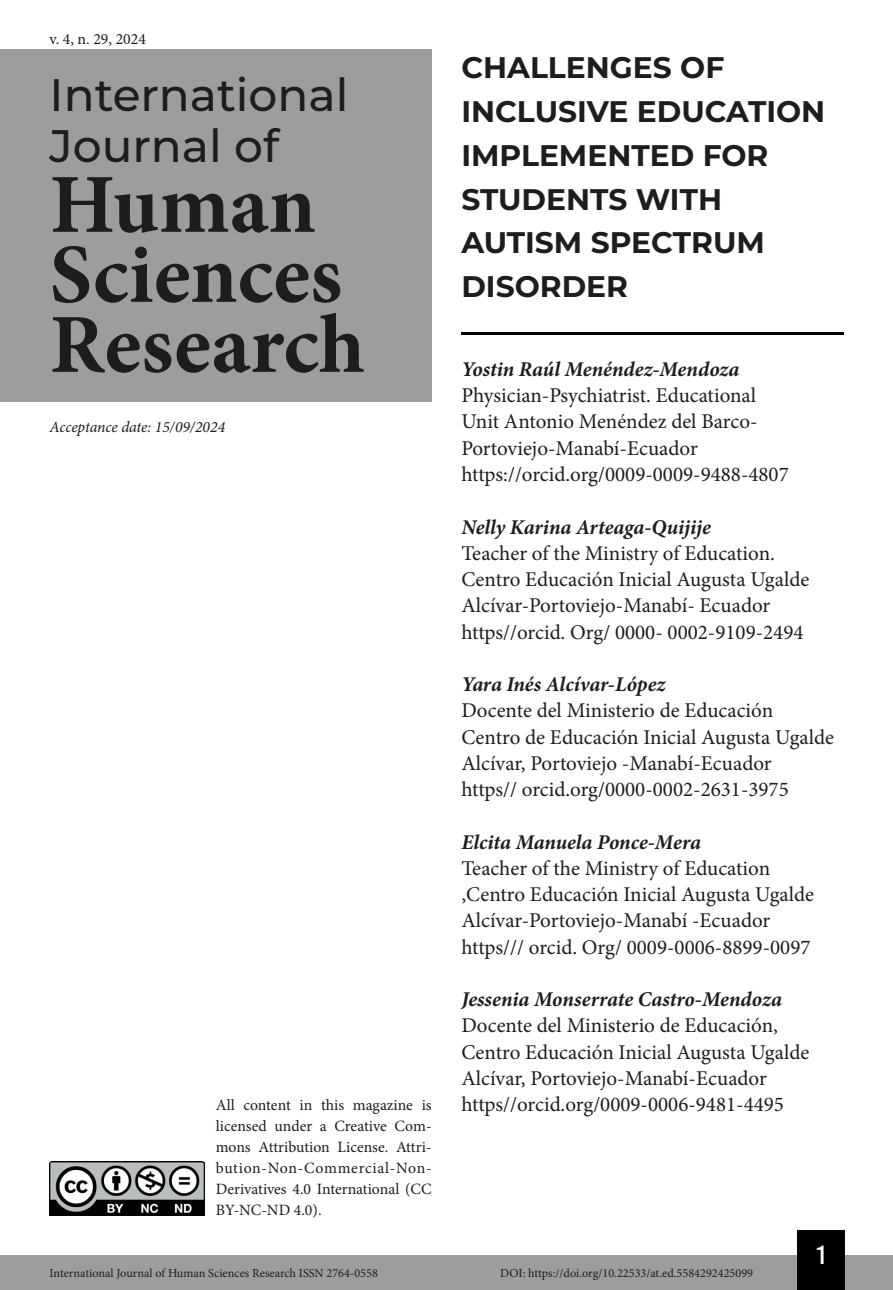
<style>
.page{position:relative;width:893px;height:1290px;background:#fff}
.page>*{position:absolute;margin:0;border:0;box-sizing:border-box;transform-origin:0 0}
.t1{font:700 84px/70px "Minion Pro";color:#1d1d1b}
.t2{font:500 45.5px/50.8px "Montserrat";color:#1d1d1b}
.Título_Artigo{font:700 29.75px/43.8px "Montserrat";color:#1d1d1b}
.t3{font:26.25px "Bebas Kai";color:#fff}
.Infos_autor{font:21px/26.2px "Minion Pro";color:#1d1d1b}
.Autor{font:italic 700 21px "Minion Pro";letter-spacing:-.005em;color:#1d1d1b}
.t4{font:15.75px/21px "Minion Pro";color:#1d1d1b;text-align:justify}
.v__n___Ano{font:italic 15.75px "Minion Pro";letter-spacing:-.005em;color:#1d1d1b}
.t5{font:12.25px "Minion Pro";color:#1d1d1b}
</style>
<div class="page">
<div style="left:0;top:1255px;width:893px;height:35px;background:#9d9d9d"></div>
<div style="left:797px;top:1230px;width:48px;height:60px;background:#000"></div>
<img style="left:50px;top:1161px;width:154px;height:54px">
<div style="left:0;top:50px;width:432px;height:352px;background:#9d9d9d"></div>
<hr style="left:461px;top:332px;width:382px;height:3px;background:#000">
<p class="t4" style="left:50px;top:28px;width:98px">v. 4, n. 29, 2024</p>
<h2 class="t2" style="left:50px;top:68px;width:300px">International<br>Journal of</h2>
<h1 class="t1" style="left:50px;top:169px;width:317px">Human<br>Sciences<br>Research</h1>
<p class="v__n___Ano" style="left:50px;top:416px;width:177px">Acceptance date: 15/09/2024</p>
<p class="t4" style="left:216px;top:1095px;width:217px">All content in this magazine is licensed under a Creative Com&shy;mons Attribution License. Attri&shy;bution-Non-Commercial-Non-Derivatives 4.0 International (CC BY-NC-ND 4.0).</p>
<p class="Título_Artigo" style="left:461px;top:44px;width:365px">CHALLENGES OF<br>INCLUSIVE EDUCATION<br>IMPLEMENTED FOR<br>STUDENTS WITH<br>AUTISM SPECTRUM<br>DISORDER</p>
<p class="Autor" style="left:461px;top:354px;width:280px">Yostin Raúl Menéndez-Mendoza</p>
<p class="Infos_autor" style="left:461px;top:382px;width:298px;text-align:justify">Physician-Psychiatrist. Educational Unit Antonio Menéndez del Barco-Portoviejo-Manabí-Ecuador</p>
<p class="Infos_autor" style="left:461px;top:461px;width:329px">https://orcid.org/0009-0009-9488-4807</p>
<p class="Autor" style="left:461px;top:512px;width:251px">Nelly Karina Arteaga-Quijije</p>
<p class="Infos_autor" style="left:461px;top:540px;width:349px">Teacher of the Ministry of Education.<br>Centro Educación Inicial Augusta Ugalde<br>Alcívar-Portoviejo-Manabí- Ecuador</p>
<p class="Infos_autor" style="left:461px;top:619px;width:344px">https//orcid. Org/ 0000- 0002-9109-2494</p>
<p class="Autor" style="left:461px;top:669px;width:205px">Yara Inés Alcívar-López</p>
<p class="Infos_autor" style="left:461px;top:697px;width:374px">Docente del Ministerio de Educación<br>Centro de Educación Inicial Augusta Ugalde<br>Alcívar, Portoviejo -Manabí-Ecuador</p>
<p class="Infos_autor" style="left:461px;top:776px;width:329px">https// orcid.org/0000-0002-2631-3975</p>
<p class="Autor" style="left:461px;top:827px;width:241px">Elcita Manuela Ponce-Mera</p>
<p class="Infos_autor" style="left:461px;top:855px;width:354px">Teacher of the Ministry of Education ,Centro Educación Inicial Augusta Ugalde<br>Alcívar-Portoviejo-Manabí -Ecuador</p>
<p class="Infos_autor" style="left:461px;top:934px;width:351px">https/// orcid. Org/ 0009-0006-8899-0097</p>
<p class="Autor" style="left:461px;top:984px;width:322px">Jessenia Monserrate Castro-Mendoza</p>
<p class="Infos_autor" style="left:461px;top:1012px;width:349px">Docente del Ministerio de Educación,<br>Centro Educación Inicial Augusta Ugalde<br>Alcívar, Portoviejo-Manabí-Ecuador</p>
<p class="Infos_autor" style="left:461px;top:1091px;width:324px">https//orcid.org/0009-0006-9481-4495</p>
<p class="t3" style="left:817px;top:1241px;width:10px">1</p>
<p class="t5" style="left:50px;top:1265px;width:330px">International Journal of Human Sciences Research ISSN 2764-0558</p>
<p class="t5" style="left:500px;top:1265px;width:254px">DOI: https://doi.org/10.22533/at.ed.5584292425099</p>
</div>
